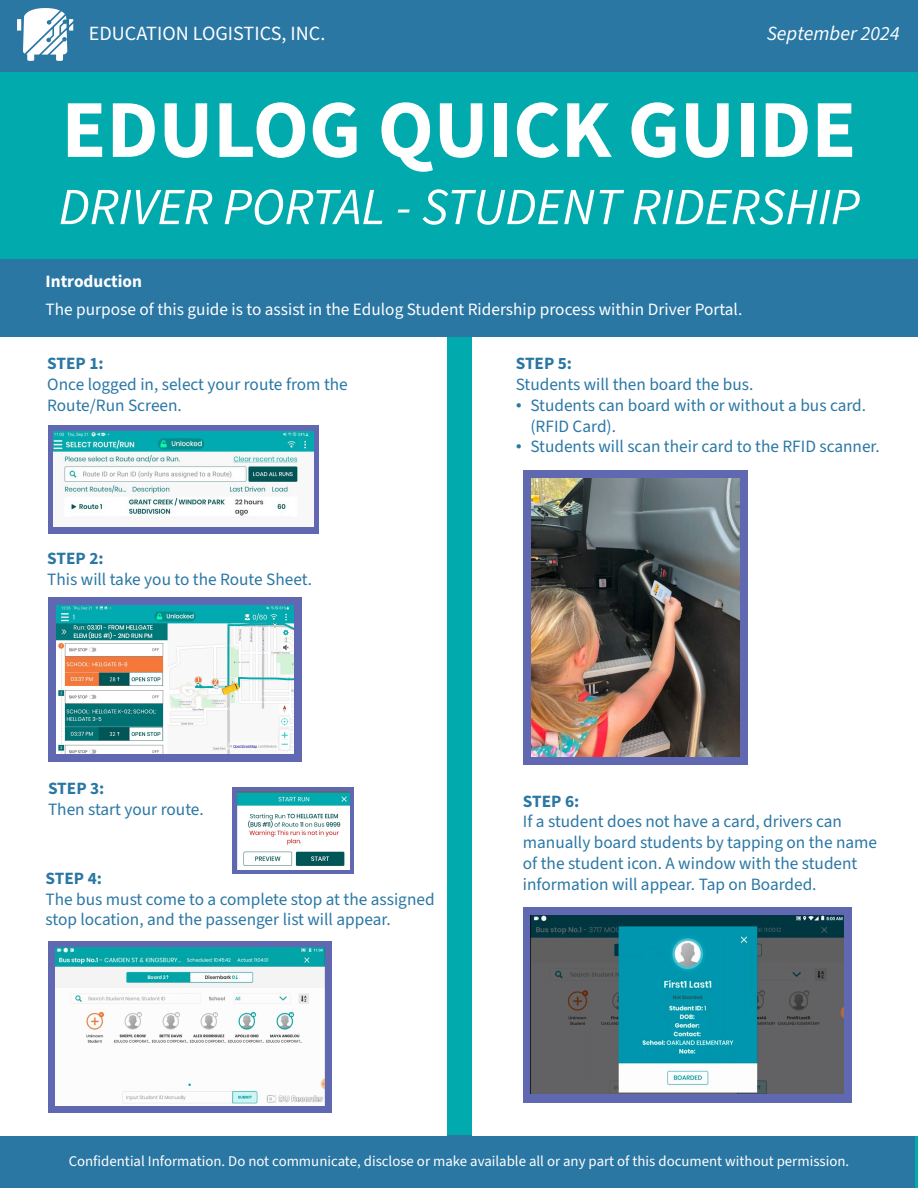
<style>
.page{position:relative;width:918px;height:1188px;background:#00aaad}
.page>*{position:absolute;margin:0;border:0;box-sizing:border-box;transform-origin:0 0}
.t1{font:700 82.05px "Source Sans 3";color:#fff}
.t2{font:italic 52.05px "Source Sans 3";color:#fff}
.t3{font:20.1px "Source Sans 3";color:#fff}
.t4{font:italic 20.1px "Source Sans 3";color:#fff}
.t5{font:17.25px/20.7px "Source Sans 3";color:#2a77a4}
.t6{font:17.25px "Source Sans 3";color:#fff}
.t7{font:700 17.25px "Source Sans 3";color:#2a77a4}
.t8{font:700 17.25px "Source Sans 3";color:#fff}
.t9{font:14.85px "Source Sans 3";color:#fff}
.s1{font-family:"Times New Roman"}
</style>
<div class="page">
<div style="left:0;top:259px;width:918px;height:78px;background:#2a77a4"></div>
<div style="left:1px;top:0;width:917px;height:71px;background:#2a77a4"></div>
<div style="left:0;top:1136px;width:915px;height:52px;background:#2a77a4"></div>
<div style="left:0;top:337px;width:447px;height:799px;background:#fff"></div>
<div style="left:473px;top:337px;width:445px;height:799px;background:#fff"></div>
<img style="left:18px;top:8px;width:56px;height:53px">
<div style="left:48px;top:941px;width:284px;height:172px;background:#5f68b0"></div>
<div style="left:48px;top:597px;width:254px;height:164px;background:#5f68b0"></div>
<div style="left:48px;top:425px;width:271px;height:109px;background:#5f68b0"></div>
<div style="left:523px;top:470px;width:225px;height:294px;background:#5f68b0"></div>
<img style="left:53px;top:432px;width:261px;height:95px">
<img style="left:56px;top:605px;width:237px;height:148px">
<svg style="left:233px;top:787px;width:121px;height:87px;fill:#5f68b0"></svg>
<img style="left:238px;top:792px;width:111px;height:78px">
<img style="left:55px;top:948px;width:270px;height:157px">
<img style="left:531px;top:478px;width:209px;height:278px">
<div style="left:523px;top:907px;width:329px;height:195px;background:#5f68b0"></div>
<img style="left:531px;top:915px;width:313px;height:179px">
<p class="t3" style="left:89px;top:20px;width:238px">EDUCATION LOGISTICS, INC.</p>
<p class="t4" style="left:767px;top:20px;width:134px">September 2024</p>
<h1 class="t1" style="left:62px;top:76px;width:796px">EDULOG QUICK GUIDE</h1>
<h2 class="t2" style="left:59px;top:174px;width:802px">DRIVER PORTAL - STUDENT RIDERSHIP</h2>
<p class="t8" style="left:46px;top:270px;width:98px">Introduction</p>
<p class="t6" style="left:46px;top:298px;width:698px">The purpose of this guide is to assist in the Edulog Student Ridership process within Driver Portal.</p>
<p class="t7" style="left:47px;top:352px;width:58px">STEP 1:</p>
<p class="t5" style="left:47px;top:374px;width:302px">Once logged in, select your route from the<br>Route/Run Screen.</p>
<p class="t7" style="left:47px;top:547px;width:58px">STEP 2:</p>
<p class="t5" style="left:47px;top:569px;width:266px">This will take you to the Route Sheet.</p>
<p class="t7" style="left:48px;top:777px;width:58px">STEP 3:</p>
<p class="t5" style="left:48px;top:799px;width:157px">Then start your route.</p>
<p class="t7" style="left:46px;top:867px;width:58px">STEP 4:</p>
<p class="t5" style="left:46px;top:889px;width:391px">The bus must come to a complete stop at the assigned stop location, and the passenger list will appear.</p>
<p class="t7" style="left:516px;top:352px;width:58px">STEP 5:</p>
<p class="t5" style="left:516px;top:374px;width:239px">Students will then board the bus.</p>
<p class="t5" style="left:530px;top:395px;width:337px;text-indent:-15px"><span class="s1">•</span> Students can board with or without a bus card. (RFID Card).</p>
<p class="t5" style="left:516px;top:436px;width:366px"><span class="s1">•</span> Students will scan their card to the RFID scanner.</p>
<p class="t7" style="left:523px;top:790px;width:58px">STEP 6:</p>
<p class="t5" style="left:523px;top:811px;width:356px">If a student does not have a card, drivers can manually board students by tapping on the name of the student icon. A window with the student information will appear. Tap on Boarded.</p>
<p class="t9" style="left:69px;top:1152px;width:782px">Confidential Information. Do not communicate, disclose or make available all or any part of this document without permission.</p>
</div>
